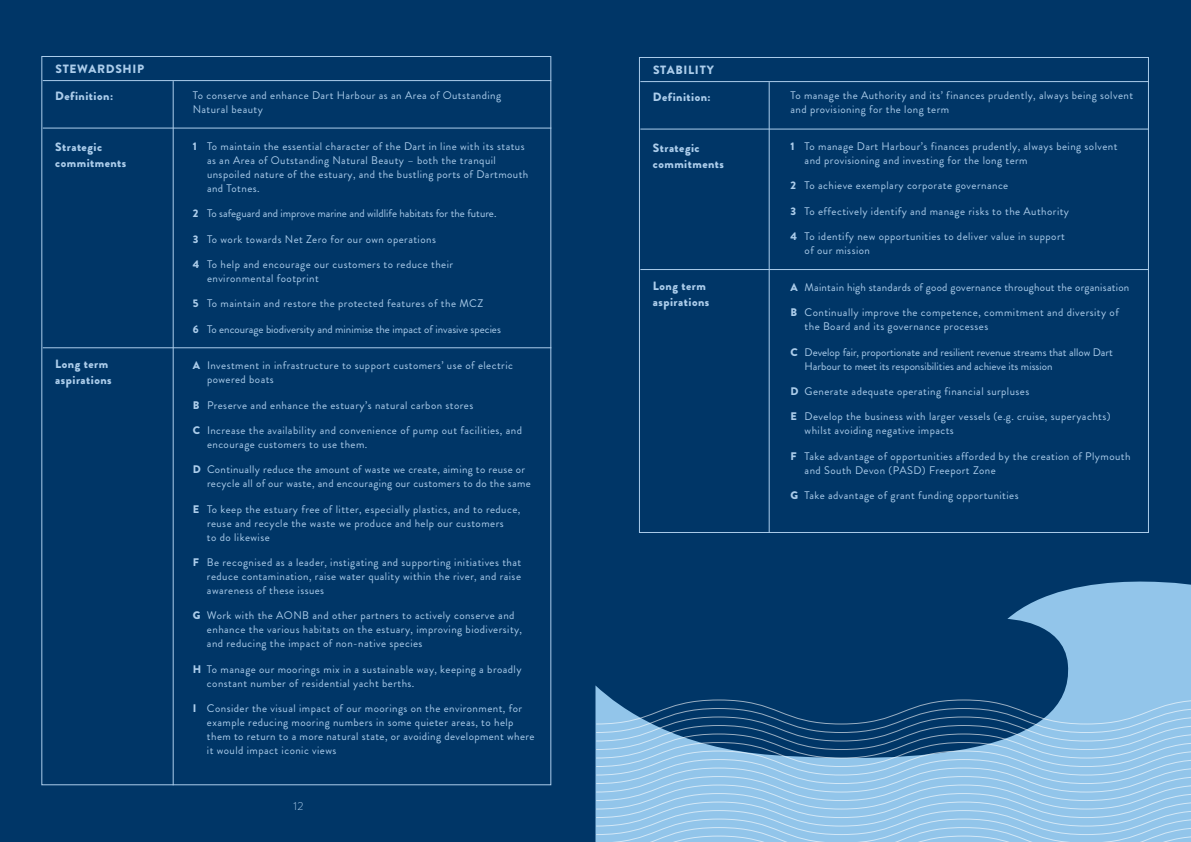
<style>
.page{position:relative;width:1191px;height:842px;background:#fff}
.page>*{position:absolute;margin:0;border:0;box-sizing:border-box;transform-origin:0 0}
.t1{font:900 12px/16px "Brandon Grotesque";letter-spacing:.04em;color:#accdeb}
.t2{font:900 12px "Brandon Grotesque";letter-spacing:.06em;color:#accdeb}
.t3{font:300 11.5px "Brandon Grotesque";color:#accdeb}
.t4{font:11px/14px "Brandon Grotesque";letter-spacing:.04em;color:#accdeb}
.t5{font:11px/14px "Brandon Grotesque";color:#accdeb}
.t6{font:11px "Brandon Grotesque";letter-spacing:.02em;color:#accdeb}
.s1{font-weight:900}
</style>
<div class="page">
<div style="left:0;top:0;width:595px;height:842px;background:#003667"></div>
<hr style="left:173px;top:81px;width:1px;height:704px;background:#accdeb">
<hr style="left:43px;top:128px;width:508px;height:1px;background:#accdeb">
<hr style="left:43px;top:347px;width:508px;height:1px;background:#accdeb">
<hr style="left:43px;top:80px;width:508px;height:1px;background:#accdeb">
<div style="left:577px;top:0;width:614px;height:842px;background:#003667"></div>
<hr style="left:768px;top:82px;width:1px;height:451px;background:#accdeb">
<hr style="left:640px;top:129px;width:509px;height:1px;background:#accdeb">
<hr style="left:640px;top:269px;width:509px;height:1px;background:#accdeb">
<hr style="left:640px;top:81px;width:509px;height:1px;background:#accdeb">
<svg style="left:595px;top:581px;width:596px;height:118px"></svg>
<svg style="left:595px;top:699px;width:596px;height:143px"></svg>
<p class="t2" style="left:55px;top:60px;width:90px">STEWARDSHIP</p>
<p class="t1" style="left:55px;top:88px;width:59px">Definition:</p>
<p class="t1" style="left:55px;top:139px;width:73px">Strategic commitments</p>
<p class="t1" style="left:55px;top:356px;width:58px">Long term aspirations</p>
<p class="t4" style="left:193px;top:88px;width:310px">To conserve and enhance Dart Harbour as an Area of Outstanding<br>Natural beauty</p>
<p class="t4" style="left:207px;top:139px;width:323px;text-indent:-14px"><span class="s1">1</span> To maintain the essential character of the Dart in line with its status as an Area of Outstanding Natural Beauty – both the tranquil unspoiled nature of the estuary, and the bustling ports of Dartmouth and Totnes.</p>
<p class="t5" style="left:193px;top:207px;width:305px"><span class="s1">2</span> To safeguard and improve marine and wildlife habitats for the future.</p>
<p class="t4" style="left:193px;top:232px;width:245px"><span class="s1">3</span> To work towards Net Zero for our own operations</p>
<p class="t4" style="left:207px;top:257px;width:248px;text-indent:-14px"><span class="s1">4</span> To help and encourage our customers to reduce their environmental footprint</p>
<p class="t4" style="left:193px;top:297px;width:292px"><span class="s1">5</span> To maintain and restore the protected features of the MCZ</p>
<p class="t5" style="left:193px;top:322px;width:310px"><span class="s1">6</span> To encourage biodiversity and minimise the impact of invasive species</p>
<p class="t4" style="left:207px;top:359px;width:307px;text-indent:-14px"><span class="s1">A</span> Investment in infrastructure to support customers’ use of electric powered boats</p>
<p class="t4" style="left:193px;top:398px;width:282px"><span class="s1">B</span> Preserve and enhance the estuary’s natural carbon stores</p>
<p class="t4" style="left:207px;top:423px;width:316px;text-indent:-14px"><span class="s1">C</span> Increase the availability and convenience of pump out facilities, and encourage customers to use them.</p>
<p class="t4" style="left:207px;top:463px;width:325px;text-indent:-14px"><span class="s1">D</span> Continually reduce the amount of waste we create, aiming to reuse or recycle all of our waste, and encouraging our customers to do the same</p>
<p class="t4" style="left:207px;top:502px;width:315px;text-indent:-14px"><span class="s1">E</span> To keep the estuary free of litter, especially plastics, and to reduce, reuse and recycle the waste we produce and help our customers<br>to do likewise</p>
<p class="t4" style="left:207px;top:555px;width:316px;text-align:justify;text-indent:-14px"><span class="s1">F</span> Be recognised as a leader, instigating and supporting initiatives that reduce contamination, raise water quality within the river, and raise awareness of these issues</p>
<p class="t4" style="left:207px;top:609px;width:317px;text-indent:-14px"><span class="s1">G</span> Work with the AONB and other partners to actively conserve and enhance the various habitats on the estuary, improving biodiversity, and reducing the impact of non-native species</p>
<p class="t4" style="left:207px;top:662px;width:316px;text-indent:-14px"><span class="s1">H</span> To manage our moorings mix in a sustainable way, keeping a broadly constant number of residential yacht berths.</p>
<p class="t4" style="left:207px;top:701px;width:329px;text-indent:-14px"><span class="s1">I</span> Consider the visual impact of our moorings on the environment, for example reducing mooring numbers in some quieter areas, to help them to return to a more natural state, or avoiding development where it would impact iconic views</p>
<p class="t3" style="left:293px;top:798px;width:12px">12</p>
<p class="t2" style="left:653px;top:61px;width:62px">STABILITY</p>
<p class="t1" style="left:653px;top:89px;width:59px">Definition:</p>
<p class="t1" style="left:653px;top:140px;width:73px">Strategic commitments</p>
<p class="t1" style="left:653px;top:278px;width:58px">Long term aspirations</p>
<p class="t4" style="left:790px;top:89px;width:344px">To manage the Authority and its’ finances prudently, always being solvent and provisioning for the long term</p>
<p class="t4" style="left:804px;top:139px;width:314px;text-indent:-14px"><span class="s1">1</span> To manage Dart Harbour’s finances prudently, always being solvent and provisioning and investing for the long term</p>
<p class="t4" style="left:790px;top:179px;width:219px"><span class="s1">2</span> To achieve exemplary corporate governance</p>
<p class="t4" style="left:790px;top:204px;width:280px"><span class="s1">3</span> To effectively identify and manage risks to the Authority</p>
<p class="t4" style="left:804px;top:230px;width:262px;text-indent:-14px"><span class="s1">4</span> To identify new opportunities to deliver value in support of our mission</p>
<p class="t6" style="left:790px;top:279px;width:340px"><span class="s1">A</span> Maintain high standards of good governance throughout the organisation</p>
<p class="t4" style="left:804px;top:306px;width:316px;text-indent:-14px"><span class="s1">B</span> Continually improve the competence, commitment and diversity of the Board and its governance processes</p>
<p class="t5" style="left:804px;top:345px;width:310px;text-indent:-14px"><span class="s1">C</span> Develop fair, proportionate and resilient revenue streams that allow Dart<br>Harbour to meet its responsibilities and achieve its mission</p>
<p class="t4" style="left:790px;top:384px;width:240px"><span class="s1">D</span> Generate adequate operating financial surpluses</p>
<p class="t4" style="left:804px;top:410px;width:307px;text-indent:-14px"><span class="s1">E</span> Develop the business with larger vessels (e.g. cruise, superyachts) whilst avoiding negative impacts</p>
<p class="t4" style="left:804px;top:449px;width:327px;text-indent:-14px"><span class="s1">F</span> Take advantage of opportunities afforded by the creation of Plymouth and South Devon (PASD) Freeport Zone</p>
<p class="t4" style="left:790px;top:488px;width:230px"><span class="s1">G</span> Take advantage of grant funding opportunities</p>
</div>
